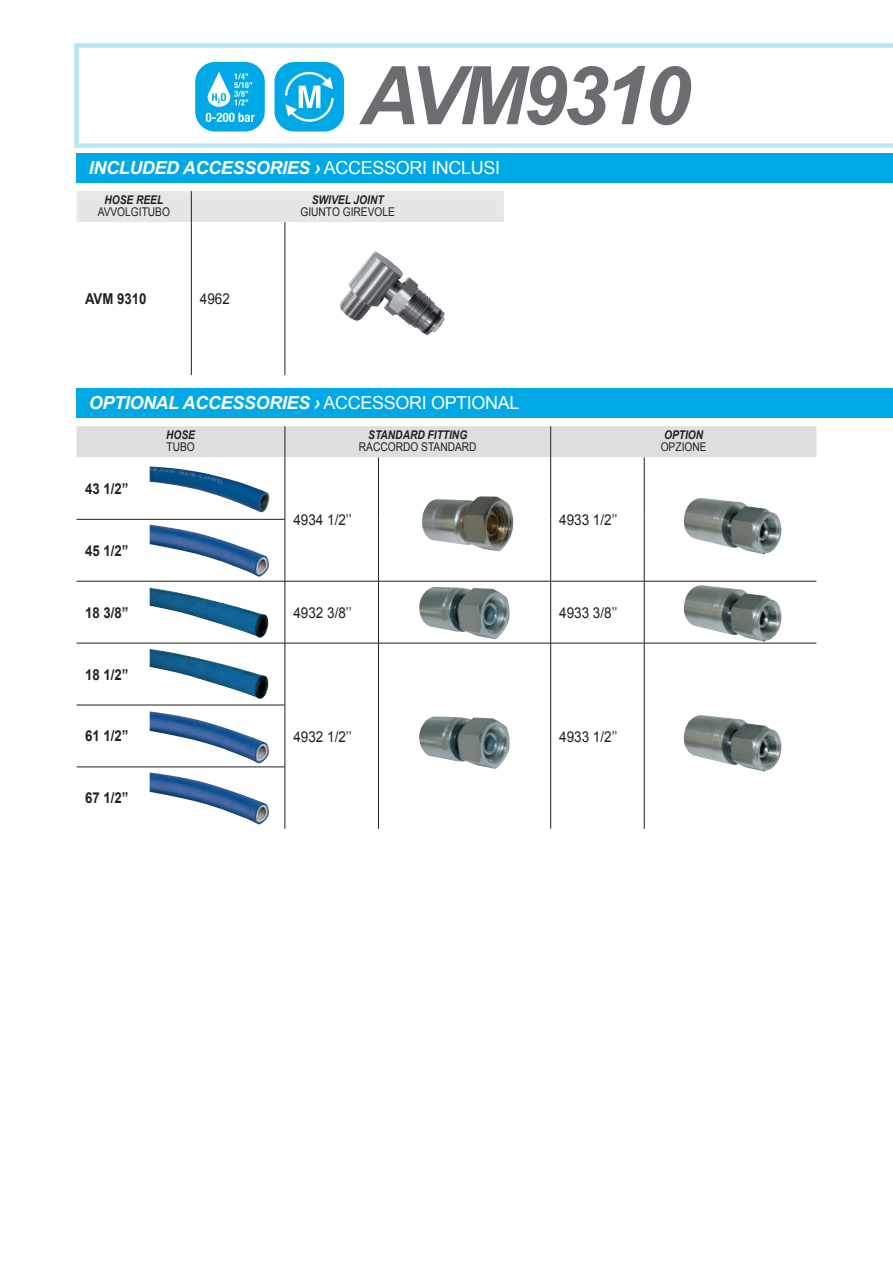
<style>
.page{position:relative;width:893px;height:1263px;background:#fff}
.page>*{position:absolute;margin:0;border:0;box-sizing:border-box;transform-origin:0 0}
.t1{font:italic 700 81px "Arial";letter-spacing:-.05em;color:#6c6d70}
.t2{font:italic 700 18px "Arial";letter-spacing:-.02em;color:#fff}
.t3{font:15px "Arial";color:#231f20;scale:.9 1}
.t4{font:700 15px "Arial";color:#231f20;scale:.88 1}
.t5{font:12px "Arial";color:#231f20;scale:.85 1}
.t6{font:italic 700 12px "Arial";color:#231f20;scale:.85 1}
.s1{font-weight:400;font-style:normal}
</style>
<div class="page">
<svg style="left:74px;top:43px;width:819px;height:94px"></svg>
<div style="left:77px;top:388px;width:816px;height:30px;background:#00a9e6"></div>
<div style="left:77px;top:199px;width:427px;height:23px;background:#e5e6e8"></div>
<svg style="left:190px;top:222px;width:95px;height:153px"></svg>
<hr style="left:191px;top:191px;width:1px;height:31px;background:#231f20">
<hr style="left:191px;top:222px;width:1px;height:153px;background:#231f20">
<hr style="left:285px;top:222px;width:1px;height:153px;background:#231f20">
<img style="left:340px;top:251px;width:105px;height:85px">
<div style="left:61px;top:137px;width:832px;height:62px;background:#fff;opacity:.75"></div>
<div style="left:77px;top:153px;width:816px;height:30px;background:#00a9e6"></div>
<div style="left:274px;top:62px;width:70px;height:70px;background:#00a9e6;border-radius:20px"></div>
<svg style="left:285px;top:71px;width:49px;height:51px"></svg>
<div style="left:195px;top:62px;width:70px;height:70px;background:#00a9e6;border-radius:20px"></div>
<svg style="left:206px;top:113px;width:49px;height:9px"></svg>
<svg style="left:208px;top:72px;width:44px;height:35px"></svg>
<div style="left:77px;top:426px;width:739px;height:31px;background:#dddee0"></div>
<svg style="left:77px;top:457px;width:739px;height:372px"></svg>
<hr style="left:77px;top:519px;width:208px;height:1px;background:#231f20">
<hr style="left:77px;top:643px;width:208px;height:1px;background:#231f20">
<hr style="left:285px;top:643px;width:93px;height:1px;background:#231f20">
<hr style="left:378px;top:643px;width:173px;height:1px;background:#231f20">
<hr style="left:551px;top:643px;width:93px;height:1px;background:#231f20">
<hr style="left:644px;top:643px;width:172px;height:1px;background:#231f20">
<hr style="left:77px;top:705px;width:208px;height:1px;background:#231f20">
<hr style="left:77px;top:581px;width:208px;height:1px;background:#231f20">
<hr style="left:285px;top:581px;width:93px;height:1px;background:#231f20">
<hr style="left:378px;top:581px;width:173px;height:1px;background:#231f20">
<hr style="left:551px;top:581px;width:93px;height:1px;background:#231f20">
<hr style="left:644px;top:581px;width:172px;height:1px;background:#231f20">
<hr style="left:285px;top:426px;width:1px;height:31px;background:#231f20">
<hr style="left:550px;top:426px;width:1px;height:31px;background:#231f20">
<hr style="left:285px;top:457px;width:1px;height:62px;background:#231f20">
<hr style="left:550px;top:457px;width:1px;height:62px;background:#231f20">
<hr style="left:550px;top:519px;width:1px;height:62px;background:#231f20">
<hr style="left:285px;top:519px;width:1px;height:62px;background:#231f20">
<hr style="left:285px;top:581px;width:1px;height:62px;background:#231f20">
<hr style="left:550px;top:581px;width:1px;height:62px;background:#231f20">
<hr style="left:285px;top:643px;width:1px;height:62px;background:#231f20">
<hr style="left:550px;top:643px;width:1px;height:62px;background:#231f20">
<hr style="left:285px;top:705px;width:1px;height:62px;background:#231f20">
<hr style="left:550px;top:705px;width:1px;height:62px;background:#231f20">
<hr style="left:285px;top:767px;width:1px;height:62px;background:#231f20">
<hr style="left:550px;top:767px;width:1px;height:62px;background:#231f20">
<hr style="left:378px;top:457px;width:1px;height:62px;background:#231f20">
<hr style="left:644px;top:457px;width:1px;height:62px;background:#231f20">
<hr style="left:378px;top:519px;width:1px;height:62px;background:#231f20">
<hr style="left:644px;top:519px;width:1px;height:62px;background:#231f20">
<hr style="left:378px;top:581px;width:1px;height:62px;background:#231f20">
<hr style="left:644px;top:581px;width:1px;height:62px;background:#231f20">
<hr style="left:378px;top:643px;width:1px;height:62px;background:#231f20">
<hr style="left:644px;top:643px;width:1px;height:62px;background:#231f20">
<hr style="left:378px;top:705px;width:1px;height:62px;background:#231f20">
<hr style="left:644px;top:705px;width:1px;height:62px;background:#231f20">
<hr style="left:378px;top:767px;width:1px;height:62px;background:#231f20">
<hr style="left:644px;top:767px;width:1px;height:62px;background:#231f20">
<hr style="left:77px;top:767px;width:208px;height:1px;background:#231f20">
<img style="left:150px;top:466px;width:120px;height:46px">
<img style="left:150px;top:525px;width:119px;height:52px">
<img style="left:150px;top:711px;width:119px;height:52px">
<img style="left:150px;top:772px;width:119px;height:52px">
<img style="left:150px;top:588px;width:119px;height:50px">
<img style="left:150px;top:649px;width:119px;height:50px">
<img style="left:419px;top:587px;width:91px;height:52px">
<img style="left:419px;top:717px;width:91px;height:52px">
<img style="left:684px;top:586px;width:97px;height:56px">
<img style="left:683px;top:715px;width:18px;height:32px">
<img style="left:684px;top:499px;width:97px;height:55px">
<img style="left:421px;top:496px;width:92px;height:55px">
<h1 class="t1" style="left:360px;top:43px;width:331px">AVM9310</h1>
<p class="t2" style="left:89px;top:156px;width:413px">INCLUDED ACCESSORIES › <span class="s1">ACCESSORI INCLUSI</span></p>
<p class="t6" style="left:104px;top:192px;width:71px">HOSE REEL</p>
<p class="t5" style="left:98px;top:204px;width:87px">AVVOLGITUBO</p>
<p class="t4" style="left:85px;top:289px;width:71px">AVM 9310</p>
<p class="t3" style="left:200px;top:289px;width:35px">4962</p>
<p class="t6" style="left:312px;top:192px;width:86px">SWIVEL JOINT</p>
<p class="t5" style="left:300px;top:204px;width:113px">GIUNTO GIREVOLE</p>
<p class="t2" style="left:89px;top:391px;width:432px">OPTIONAL ACCESSORIES › <span class="s1">ACCESSORI OPTIONAL</span></p>
<p class="t4" style="left:85px;top:479px;width:51px">43 1/2’’</p>
<p class="t4" style="left:85px;top:541px;width:51px">45 1/2’’</p>
<p class="t6" style="left:166px;top:427px;width:36px">HOSE</p>
<p class="t5" style="left:166px;top:439px;width:35px">TUBO</p>
<p class="t6" style="left:368px;top:427px;width:118px">STANDARD FITTING</p>
<p class="t5" style="left:359px;top:439px;width:140px">RACCORDO STANDARD</p>
<p class="t3" style="left:293px;top:510px;width:66px">4934 1/2’’</p>
<p class="t3" style="left:559px;top:510px;width:66px">4933 1/2’’</p>
<p class="t4" style="left:85px;top:602px;width:51px">18 3/8’’</p>
<p class="t3" style="left:293px;top:602px;width:66px">4932 3/8’’</p>
<p class="t3" style="left:559px;top:602px;width:66px">4933 3/8’’</p>
<p class="t4" style="left:85px;top:664px;width:51px">18 1/2’’</p>
<p class="t4" style="left:85px;top:726px;width:51px">61 1/2’’</p>
<p class="t3" style="left:293px;top:726px;width:66px">4932 1/2’’</p>
<p class="t3" style="left:559px;top:726px;width:66px">4933 1/2’’</p>
<p class="t4" style="left:85px;top:788px;width:51px">67 1/2’’</p>
<p class="t6" style="left:664px;top:427px;width:48px">OPTION</p>
<p class="t5" style="left:661px;top:439px;width:56px">OPZIONE</p>
</div>
